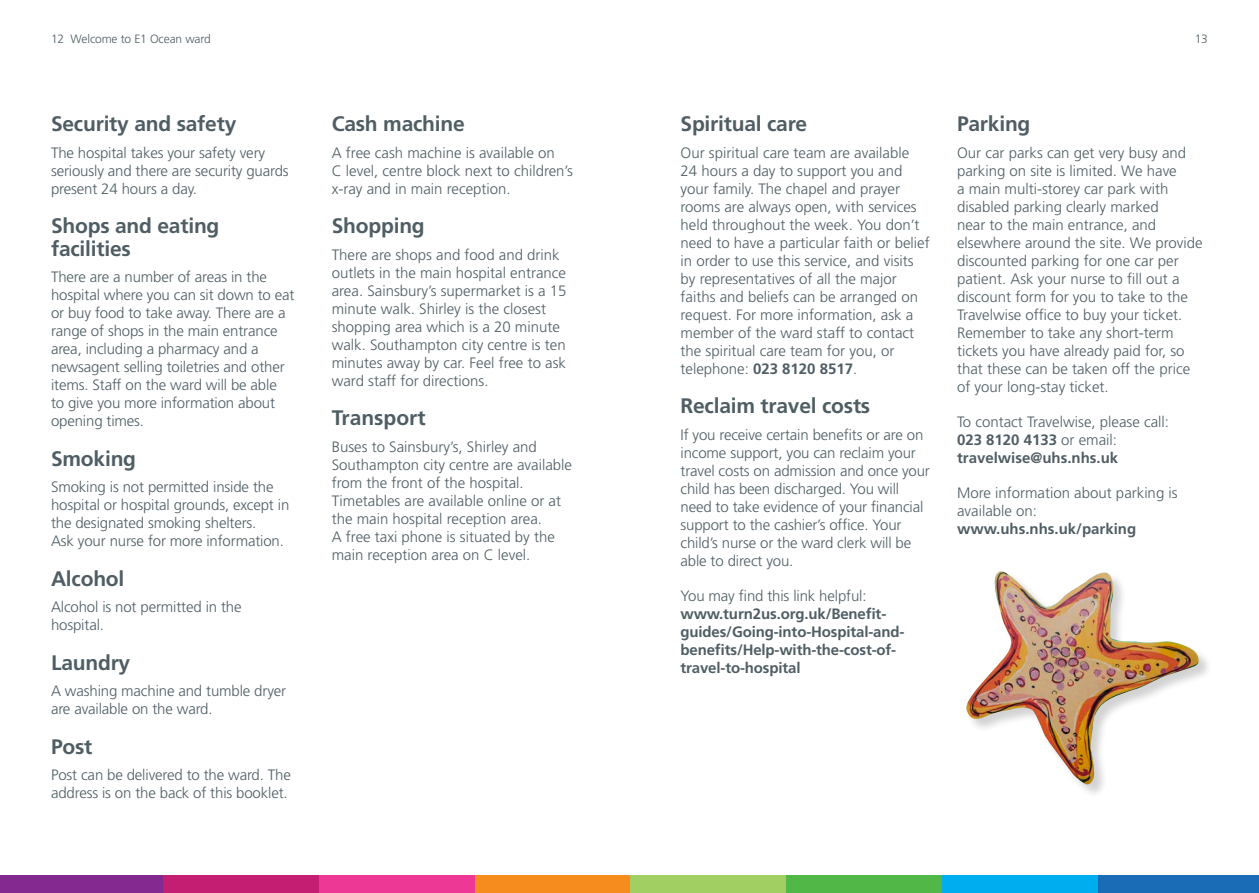
<style>
.page{position:relative;width:1259px;height:893px;background:#fff}
.page>*{position:absolute;margin:0;border:0;box-sizing:border-box;transform-origin:0 0}
.t1{font:700 21px/22.5px "Frutiger";letter-spacing:-.01em;color:#4f5e64}
.t2{font:300 15px/18px "Frutiger";color:#4f5e64}
.t3{font:700 15px/18px "Frutiger";letter-spacing:-.01em;color:#4f5e64}
.t4{font:300 12px "Frutiger";letter-spacing:-.01em;color:#4f5e64}
.s1{font-weight:700}
</style>
<div class="page">
<div style="left:1097px;top:876px;width:162px;height:17px;background:#1a6cb6"></div>
<div style="left:941px;top:876px;width:156px;height:17px;background:#00aeef"></div>
<div style="left:785px;top:876px;width:156px;height:17px;background:#51b848"></div>
<div style="left:629px;top:876px;width:157px;height:17px;background:#a1cf61"></div>
<div style="left:474px;top:876px;width:156px;height:17px;background:#f68b1e"></div>
<div style="left:318px;top:876px;width:156px;height:17px;background:#ed3995"></div>
<div style="left:162px;top:876px;width:156px;height:17px;background:#c31e72"></div>
<div style="left:0;top:876px;width:163px;height:17px;background:#832990"></div>
<img style="left:966px;top:571px;width:232px;height:213px">
<p class="t4" style="left:51px;top:32px;width:161px">12 Welcome to E1 Ocean ward</p>
<h1 class="t1" style="left:51px;top:112px;width:187px">Security and safety</h1>
<p class="t2" style="left:51px;top:143px;width:239px">The hospital takes your safety very seriously and there are security guards present 24 hours a day.</p>
<h1 class="t1" style="left:51px;top:214px;width:170px">Shops and eating facilities</h1>
<p class="t2" style="left:51px;top:268px;width:245px">There are a number of areas in the hospital where you can sit down to eat or buy food to take away. There are a range of shops in the main entrance area, including a pharmacy and a newsagent selling toiletries and other items. Staff on the ward will be able<br>to give you more information about opening times.</p>
<h1 class="t1" style="left:51px;top:447px;width:87px">Smoking</h1>
<p class="t2" style="left:51px;top:478px;width:240px">Smoking is not permitted inside the hospital or hospital grounds, except in the designated smoking shelters.<br>Ask your nurse for more information.</p>
<h1 class="t1" style="left:51px;top:567px;width:75px">Alcohol</h1>
<p class="t2" style="left:51px;top:598px;width:192px">Alcohol is not permitted in the hospital.</p>
<h1 class="t1" style="left:51px;top:651px;width:81px">Laundry</h1>
<p class="t2" style="left:51px;top:682px;width:237px">A washing machine and tumble dryer are available on the ward.</p>
<h1 class="t1" style="left:51px;top:735px;width:43px">Post</h1>
<p class="t2" style="left:51px;top:766px;width:241px">Post can be delivered to the ward. The address is on the back of this booklet.</p>
<h1 class="t1" style="left:332px;top:112px;width:135px">Cash machine</h1>
<p class="t2" style="left:332px;top:143px;width:243px">A free cash machine is available on<br>C level, centre block next to children’s x-ray and in main reception.</p>
<h1 class="t1" style="left:332px;top:214px;width:95px">Shopping</h1>
<p class="t2" style="left:332px;top:245px;width:236px">There are shops and food and drink outlets in the main hospital entrance area. Sainsbury’s supermarket is a 15 minute walk. Shirley is the closest shopping area which is a 20 minute walk. Southampton city centre is ten minutes away by car. Feel free to ask ward staff for directions.</p>
<h1 class="t1" style="left:332px;top:406px;width:95px">Transport</h1>
<p class="t2" style="left:332px;top:437px;width:242px">Buses to Sainsbury’s, Shirley and Southampton city centre are available from the front of the hospital.<br>Timetables are available online or at the main hospital reception area.<br>A free taxi phone is situated by the main reception area on C level.</p>
<p class="t4" style="left:1194px;top:32px;width:15px">13</p>
<h1 class="t1" style="left:680px;top:112px;width:128px">Spiritual care</h1>
<p class="t2" style="left:680px;top:143px;width:251px">Our spiritual care team are available<br>24 hours a day to support you and your family. The chapel and prayer rooms are always open, with services held throughout the week. You don’t need to have a particular faith or belief in order to use this service, and visits by representatives of all the major faiths and beliefs can be arranged on request. For more information, ask a member of the ward staff to contact the spiritual care team for you, or telephone: <span class="s1">023 8120 8517</span>.</p>
<h1 class="t1" style="left:680px;top:394px;width:191px">Reclaim travel costs</h1>
<p class="t2" style="left:680px;top:425px;width:251px">If you receive certain benefits or are on income support, you can reclaim your travel costs on admission and once your child has been discharged. You will need to take evidence of your financial support to the cashier’s office. Your child’s nurse or the ward clerk will be able to direct you.</p>
<p class="t2" style="left:680px;top:586px;width:187px">You may find this link helpful:</p>
<p class="t3" style="left:680px;top:604px;width:225px">www.turn2us.org.uk/Benefit&shy;guides/Going-into-Hospital-and&shy;benefits/Help-with-the-cost-of&shy;travel-to-hospital</p>
<h1 class="t1" style="left:957px;top:112px;width:75px">Parking</h1>
<p class="t2" style="left:957px;top:143px;width:247px">Our car parks can get very busy and parking on site is limited. We have<br>a main multi-storey car park with disabled parking clearly marked<br>near to the main entrance, and elsewhere around the site. We provide discounted parking for one car per patient. Ask your nurse to fill out a discount form for you to take to the Travelwise office to buy your ticket.<br>Remember to take any short-term tickets you have already paid for, so that these can be taken off the price of your long-stay ticket.</p>
<p class="t2" style="left:957px;top:412px;width:213px">To contact Travelwise, please call:<br><span class="s1">023 8120 4133</span> or email: <span class="s1">travelwise@uhs.nhs.uk</span></p>
<p class="t2" style="left:957px;top:483px;width:222px">More information about parking is available on:</p>
<p class="t3" style="left:957px;top:519px;width:181px">www.uhs.nhs.uk/parking</p>
</div>
